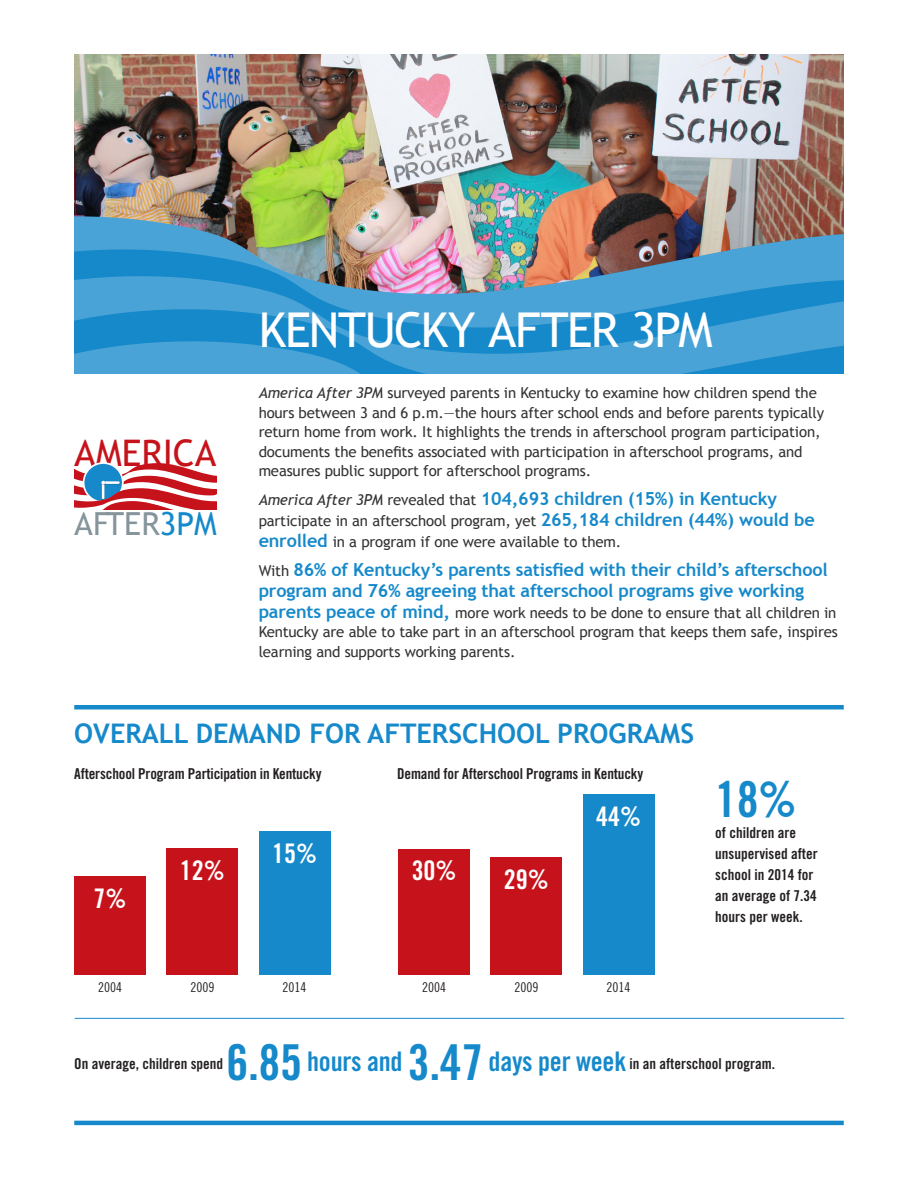
<style>
.page{position:relative;width:918px;height:1188px;background:#fff}
.page>*{position:absolute;margin:0;border:0;box-sizing:border-box;transform-origin:0 0}
.chart_large{font:49.5px "Trade Gothic Bold Cond Twenty";color:#1689ca}
.STATE_HEADING_VWlare{font:48px "Trebuchet MS";letter-spacing:-.03em;color:#fff}
.t1{font:36.6px "Trebuchet MS";color:#c6131b}
.t2{font:31.8px "Trebuchet MS";color:#86949c}
.HEADING_2{font:700 27px "Trebuchet MS";color:#1689ca}
.CHART_PERCENTS_VW1{font:27px "Trade Gothic Bold Cond Twenty";color:#fff}
.REPORT_BODY{font:700 18px/21px "Trebuchet MS";letter-spacing:-.01em;color:#1689ca}
.REPORT_BODY-2{font:15px/19.5px "Trebuchet MS";letter-spacing:-.01em;color:#323432}
.chart_large-2{font:15px/21px "Trade Gothic Bold Cond Twenty";color:#231f20}
.chart_header{font:15px "Trade Gothic Bold Cond Twenty";letter-spacing:-.01em;color:#231f20}
.chart_large-3{font:13.5px "Trade Gothic Cond Eighteen";color:#231f20}
.s1{color:#1689ca}
.s2{font-style:italic}
.s3{font-weight:400;font-style:italic;font-size:15px;color:#323432}
.s4{font-weight:400;font-size:15px;color:#323432}
.s5{font-weight:700;font-size:18px;color:#1689ca}
.s6{font-size:49.5px;color:#1689ca}
.s7{font-size:27px;color:#1689ca}
</style>
<div class="page">
<img style="left:74px;top:54px;width:770px;height:35px">
<img style="left:74px;top:89px;width:770px;height:60px">
<img style="left:74px;top:149px;width:770px;height:63px">
<svg style="left:74px;top:212px;width:770px;height:298px"></svg>
<svg style="left:74px;top:264px;width:770px;height:116px;background:#4b9dce"></svg>
<hr style="left:74px;top:705px;width:770px;height:4px;background:#1689ca">
<div style="left:166px;top:848px;width:72px;height:127px;background:#c6131b"></div>
<div style="left:490px;top:857px;width:72px;height:118px;background:#c6131b"></div>
<div style="left:74px;top:877px;width:72px;height:98px;background:#c6131b"></div>
<div style="left:398px;top:849px;width:72px;height:126px;background:#c6131b"></div>
<div style="left:259px;top:831px;width:71px;height:144px;background:#1689ca"></div>
<div style="left:583px;top:795px;width:71px;height:180px;background:#1689ca"></div>
<hr style="left:74px;top:1121px;width:770px;height:4px;background:#1689ca">
<hr style="left:75px;top:1018px;width:769px;height:1px;background:#1689ca">
<p class="t1" style="left:74px;top:432px;width:144px">AMERICA</p>
<p class="t2" style="left:74px;top:505px;width:144px">AFTER<span class="s1">3PM</span></p>
<p class="STATE_HEADING_VWlare" style="left:259px;top:301px;width:455px">KENTUCKY AFTER 3PM</p>
<p class="REPORT_BODY-2" style="left:259px;top:383px;width:567px"><span class="s2">America After 3PM</span> surveyed parents in Kentucky to examine how children spend the hours between 3 and 6 p.m.—the hours after school ends and before parents typically return home from work. It highlights the trends in afterschool program participation, documents the benefits associated with participation in afterschool programs, and measures public support for afterschool programs.</p>
<p class="REPORT_BODY" style="left:259px;top:488px;width:520px"><span class="s3">America After 3PM</span> <span class="s4">revealed that</span> 104,693 children (15%) in Kentucky</p>
<p class="REPORT_BODY-2" style="left:259px;top:510px;width:558px;line-height:21px">participate in an afterschool program, yet <span class="s5">265,184 children (44%) would be enrolled</span> in a program if one were available to them.</p>
<p class="REPORT_BODY" style="left:259px;top:559px;width:571px"><span class="s4">With</span> 86% of Kentucky’s parents satisfied with their child’s afterschool program and 76% agreeing that afterschool programs give working</p>
<p class="REPORT_BODY-2" style="left:259px;top:603px;width:581px;text-align:justify"><span class="s5">parents peace of mind,</span> more work needs to be done to ensure that all children in Kentucky are able to take part in an afterschool program that keeps them safe, inspires learning and supports working parents.</p>
<p class="HEADING_2" style="left:74px;top:717px;width:621px">OVERALL DEMAND FOR AFTERSCHOOL PROGRAMS</p>
<p class="chart_header" style="left:74px;top:765px;width:249px">Afterschool Program Participation in Kentucky</p>
<p class="chart_header" style="left:397px;top:765px;width:248px">Demand for Afterschool Programs in Kentucky</p>
<p class="CHART_PERCENTS_VW1" style="left:596px;top:800px;width:46px">44%</p>
<p class="CHART_PERCENTS_VW1" style="left:94px;top:882px;width:34px">7%</p>
<p class="CHART_PERCENTS_VW1" style="left:272px;top:836px;width:46px">15%</p>
<p class="CHART_PERCENTS_VW1" style="left:180px;top:854px;width:46px">12%</p>
<p class="CHART_PERCENTS_VW1" style="left:504px;top:863px;width:46px">29%</p>
<p class="CHART_PERCENTS_VW1" style="left:412px;top:854px;width:46px">30%</p>
<p class="chart_large" style="left:715px;top:769px;width:83px">18%</p>
<p class="chart_large-2" style="left:715px;top:822px;width:104px">of children are unsupervised after school in 2014 for an average of 7.34 hours per week.</p>
<p class="chart_large-3" style="left:98px;top:979px;width:25px">2004</p>
<p class="chart_large-3" style="left:190px;top:979px;width:25px">2009</p>
<p class="chart_large-3" style="left:283px;top:979px;width:25px">2014</p>
<p class="chart_large-3" style="left:422px;top:979px;width:25px">2004</p>
<p class="chart_large-3" style="left:514px;top:979px;width:25px">2009</p>
<p class="chart_large-3" style="left:607px;top:979px;width:25px">2014</p>
<p class="chart_large-2" style="left:74px;top:1053px;width:702px">On average, children spend <span class="s6">6.85</span> <span class="s7">hours and</span> <span class="s6">3.47</span> <span class="s7">days per week</span> in an afterschool program.</p>
</div>
